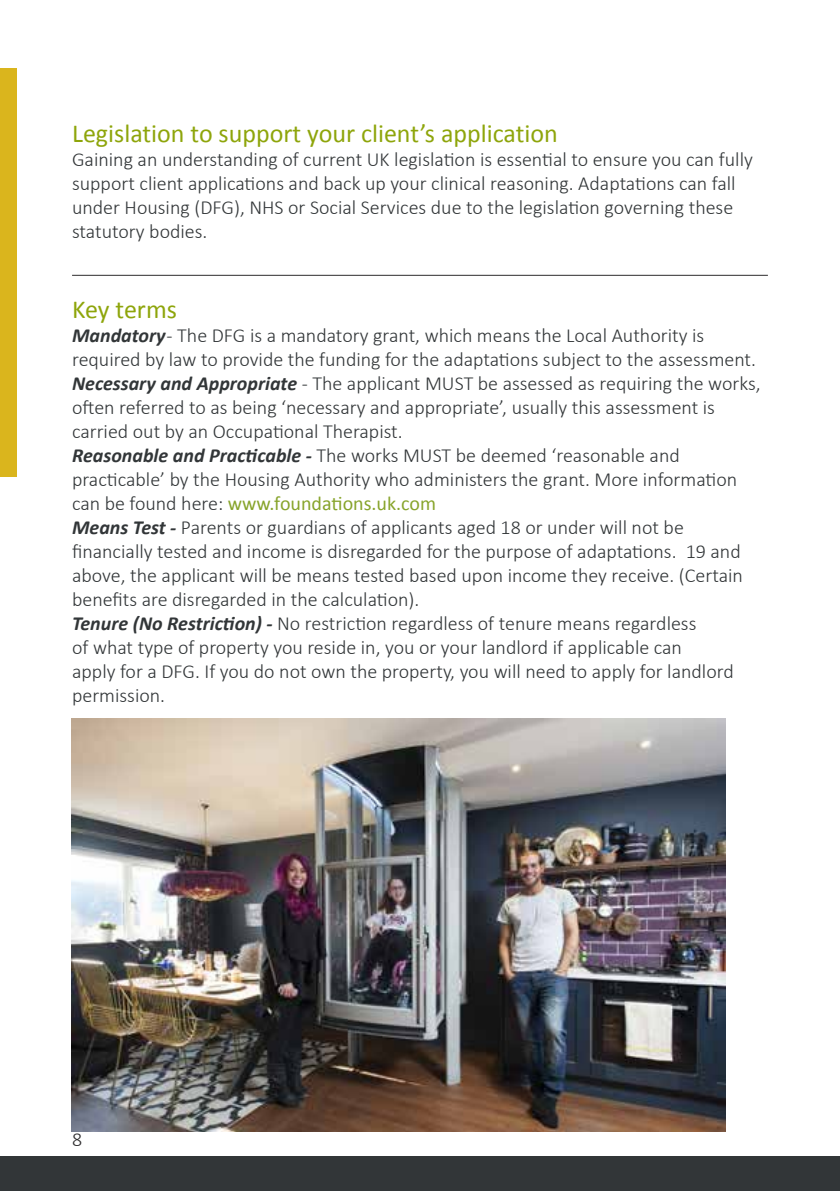
<style>
.page{position:relative;width:840px;height:1191px;background:#fff}
.page>*{position:absolute;margin:0;border:0;box-sizing:border-box;transform-origin:0 0}
.t1{font:26px "Calibri";color:#8ea50b}
.t2{font:300 20px/24px "Calibri";color:#323638}
.t3{font:300 20px "Calibri";color:#2d2c2d}
.s1{font-weight:700;font-style:italic}
.s2{font-weight:400;color:#87a42b}
</style>
<div class="page">
<img style="left:71px;top:718px;width:654px;height:413px">
<div style="left:0;top:1156px;width:839px;height:35px;background:#323638"></div>
<div style="left:0;top:68px;width:17px;height:408px;background:#dab51d"></div>
<hr style="left:72px;top:275px;width:695px;height:1px;background:#2d2c2d">
<h1 class="t1" style="left:72px;top:117px;width:487px">Legislation to support your client’s application</h1>
<p class="t2" style="left:72px;top:147px;width:682px">Gaining an understanding of current UK legislation is essential to ensure you can fully support client applications and back up your clinical reasoning. Adaptations can fall under Housing (DFG), NHS or Social Services due to the legislation governing these statutory bodies.</p>
<h1 class="t1" style="left:72px;top:292px;width:106px">Key terms</h1>
<p class="t2" style="left:72px;top:323px;width:689px"><span class="s1">Mandatory</span> - The DFG is a mandatory grant, which means the Local Authority is required by law to provide the funding for the adaptations subject to the assessment.<br><span class="s1">Necessary and Appropriate</span> - The applicant MUST be assessed as requiring the works, often referred to as being ‘necessary and appropriate’, usually this assessment is carried out by an Occupational Therapist.<br><span class="s1">Reasonable and Practicable -</span> The works MUST be deemed ‘reasonable and practicable’ by the Housing Authority who administers the grant. More information can be found here: <span class="s2">www.foundations.uk.com<br></span><span class="s1">Means Test -</span> Parents or guardians of applicants aged 18 or under will not be financially tested and income is disregarded for the purpose of adaptations. 19 and above, the applicant will be means tested based upon income they receive. (Certain benefits are disregarded in the calculation).<br><span class="s1">Tenure (No Restriction) -</span> No restriction regardless of tenure means regardless<br>of what type of property you reside in, you or your landlord if applicable can<br>apply for a DFG. If you do not own the property, you will need to apply for landlord permission.</p>
<p class="t3" style="left:72px;top:1127px;width:12px">8</p>
</div>
